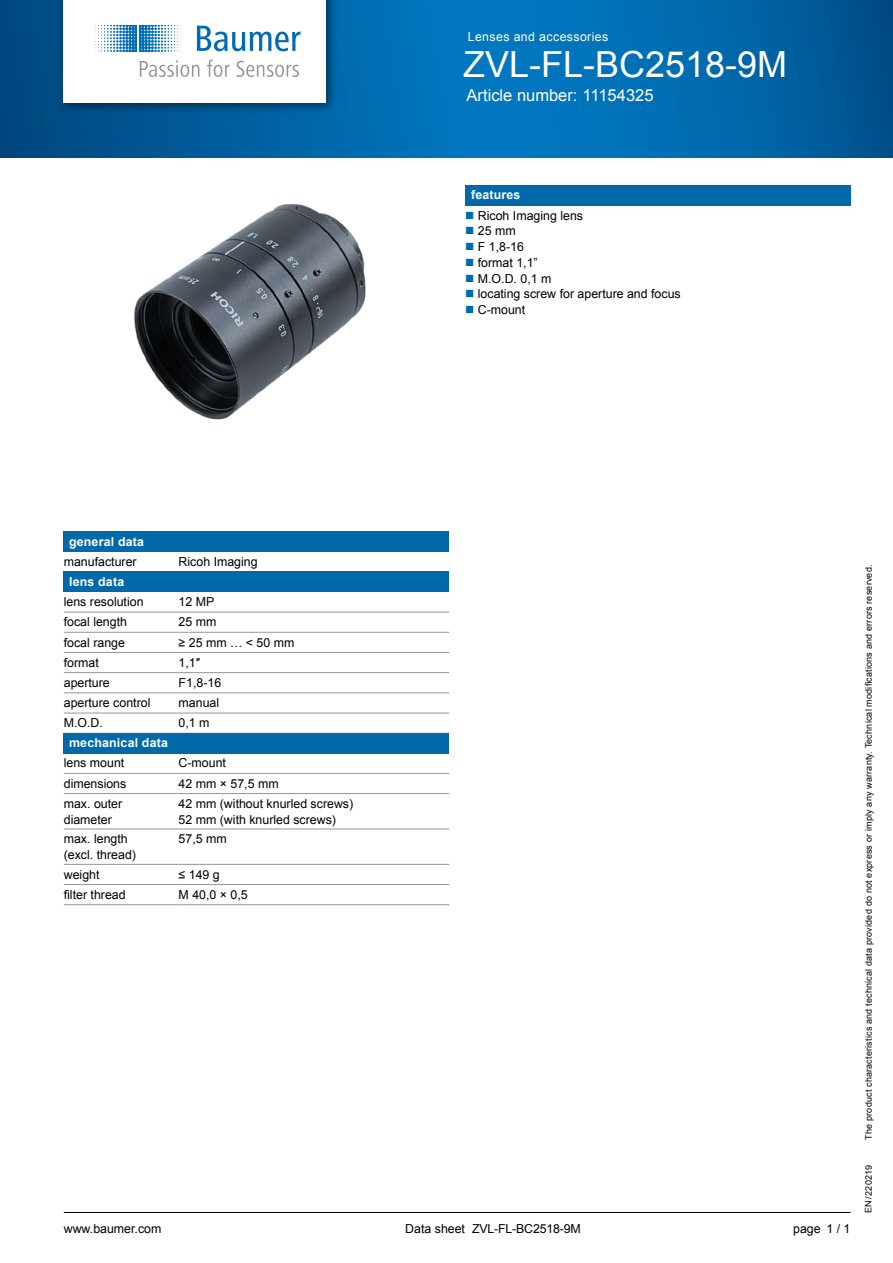
<style>
.page{position:relative;width:893px;height:1263px;background:#fff}
.page>*{position:absolute;margin:0;border:0;box-sizing:border-box;transform-origin:0 0}
.t1{font:36px "Arial";color:#fff}
.t2{font:16.5px "Arial";color:#fff}
.t3{font:12.3px/15.8px "Arial";color:#000}
.t4{font:700 12.3px "Arial";letter-spacing:.015em;color:#fff}
.t5{font:12.3px "Arial";letter-spacing:.03em;color:#fff}
.t6{font:9px "Arial";letter-spacing:.02em;color:#000}
</style>
<div class="page">
<hr style="left:64px;top:1212px;width:786px;height:1px;background:#000">
<svg style="left:0;top:0;width:893px;height:157px;background:#0066a9"></svg>
<div style="left:58px;top:0;width:280px;height:115px;background:#000;opacity:.5"></div>
<div style="left:64px;top:0;width:262px;height:102px;background:#fff"></div>
<svg style="left:30px;top:25px;width:271px;height:52px"></svg>
<img style="left:134px;top:204px;width:232px;height:216px">
<div style="left:64px;top:531px;width:385px;height:21px;background:#0069aa"></div>
<div style="left:64px;top:572px;width:385px;height:20px;background:#0069aa"></div>
<hr style="left:179px;top:612px;width:270px;height:1px;background:#939598">
<hr style="left:179px;top:632px;width:270px;height:1px;background:#939598">
<hr style="left:179px;top:652px;width:270px;height:1px;background:#939598">
<hr style="left:179px;top:672px;width:270px;height:1px;background:#939598">
<hr style="left:179px;top:692px;width:270px;height:1px;background:#939598">
<hr style="left:179px;top:713px;width:270px;height:1px;background:#939598">
<hr style="left:64px;top:612px;width:115px;height:1px;background:#939598">
<hr style="left:64px;top:632px;width:115px;height:1px;background:#939598">
<hr style="left:64px;top:652px;width:115px;height:1px;background:#939598">
<hr style="left:64px;top:672px;width:115px;height:1px;background:#939598">
<hr style="left:64px;top:692px;width:115px;height:1px;background:#939598">
<hr style="left:64px;top:713px;width:115px;height:1px;background:#939598">
<div style="left:64px;top:733px;width:385px;height:20px;background:#0069aa"></div>
<hr style="left:64px;top:773px;width:115px;height:1px;background:#939598">
<hr style="left:179px;top:773px;width:270px;height:1px;background:#939598">
<hr style="left:64px;top:793px;width:115px;height:1px;background:#939598">
<hr style="left:179px;top:793px;width:270px;height:1px;background:#939598">
<hr style="left:64px;top:829px;width:115px;height:1px;background:#939598">
<hr style="left:179px;top:829px;width:270px;height:1px;background:#939598">
<hr style="left:64px;top:864px;width:115px;height:1px;background:#939598">
<hr style="left:179px;top:864px;width:270px;height:1px;background:#939598">
<hr style="left:64px;top:884px;width:115px;height:1px;background:#939598">
<hr style="left:179px;top:884px;width:270px;height:1px;background:#939598">
<hr style="left:64px;top:904px;width:115px;height:1px;background:#939598">
<hr style="left:179px;top:904px;width:270px;height:1px;background:#939598">
<div style="left:465px;top:185px;width:385px;height:20px;background:#0069aa"></div>
<p class="t5" style="left:468px;top:29px;width:142px">Lenses and accessories</p>
<h1 class="t1" style="left:463px;top:40px;width:326px">ZVL-FL-BC2518-9M</h1>
<h2 class="t2" style="left:467px;top:85px;width:188px">Article number: 11154325</h2>
<p class="t4" style="left:471px;top:187px;width:51px">features</p>
<p class="t3" style="left:478px;top:207px;width:204px">Ricoh Imaging lens<br>25 mm<br>F 1,8-16<br>format 1,1”<br>M.O.D. 0,1 m<br>locating screw for aperture and focus<br>C-mount</p>
<p class="t4" style="left:69px;top:533px;width:76px">general data</p>
<p class="t3" style="left:64px;top:554px;width:74px">manufacturer</p>
<p class="t3" style="left:179px;top:554px;width:81px">Ricoh Imaging</p>
<p class="t4" style="left:69px;top:573px;width:57px">lens data</p>
<p class="t3" style="left:64px;top:594px;width:81px">lens resolution</p>
<p class="t3" style="left:179px;top:594px;width:37px">12 MP</p>
<p class="t3" style="left:64px;top:614px;width:65px">focal length</p>
<p class="t3" style="left:179px;top:614px;width:39px">25 mm</p>
<p class="t3" style="left:64px;top:634px;width:63px">focal range</p>
<p class="t3" style="left:179px;top:634px;width:117px">≥ 25 mm … &lt; 50 mm</p>
<p class="t3" style="left:64px;top:655px;width:37px">format</p>
<p class="t3" style="left:179px;top:655px;width:23px">1,1″</p>
<p class="t3" style="left:64px;top:675px;width:48px">aperture</p>
<p class="t3" style="left:179px;top:675px;width:44px">F1,8-16</p>
<p class="t3" style="left:64px;top:695px;width:88px">aperture control</p>
<p class="t3" style="left:179px;top:695px;width:42px">manual</p>
<p class="t3" style="left:64px;top:715px;width:41px">M.O.D.</p>
<p class="t3" style="left:179px;top:715px;width:32px">0,1 m</p>
<p class="t4" style="left:69px;top:735px;width:100px">mechanical data</p>
<p class="t3" style="left:64px;top:755px;width:62px">lens mount</p>
<p class="t3" style="left:179px;top:755px;width:49px">C-mount</p>
<p class="t3" style="left:64px;top:776px;width:64px">dimensions</p>
<p class="t3" style="left:179px;top:776px;width:102px">42 mm × 57,5 mm</p>
<p class="t3" style="left:64px;top:796px;width:60px">max. outer diameter</p>
<p class="t3" style="left:179px;top:796px;width:176px">42 mm (without knurled screws)<br>52 mm (with knurled screws)</p>
<p class="t3" style="left:64px;top:831px;width:74px">max. length (excl. thread)</p>
<p class="t3" style="left:179px;top:831px;width:50px">57,5 mm</p>
<p class="t3" style="left:64px;top:867px;width:37px">weight</p>
<p class="t3" style="left:179px;top:867px;width:43px">≤ 149 g</p>
<p class="t3" style="left:64px;top:887px;width:63px">filter thread</p>
<p class="t3" style="left:179px;top:887px;width:71px">M 40,0 × 0,5</p>
<p class="t3" style="left:64px;top:1221px;width:99px">www.baumer.com</p>
<p class="t3" style="left:826px;top:1221px;width:26px">1 / 1</p>
<p class="t3" style="left:472px;top:1221px;width:110px">ZVL-FL-BC2518-9M</p>
<p class="t3" style="left:405px;top:1221px;width:61px">Data sheet</p>
<p class="t3" style="left:793px;top:1221px;width:29px">page</p>
<p class="t6" style="left:863px;top:1140px;width:576px;rotate:-90deg">The product characteristics and technical data provided do not express or imply any warranty. Technical modifications and errors reserved.</p>
<p class="t6" style="left:863px;top:1213px;width:49px;rotate:-90deg">EN/220219</p>
</div>
